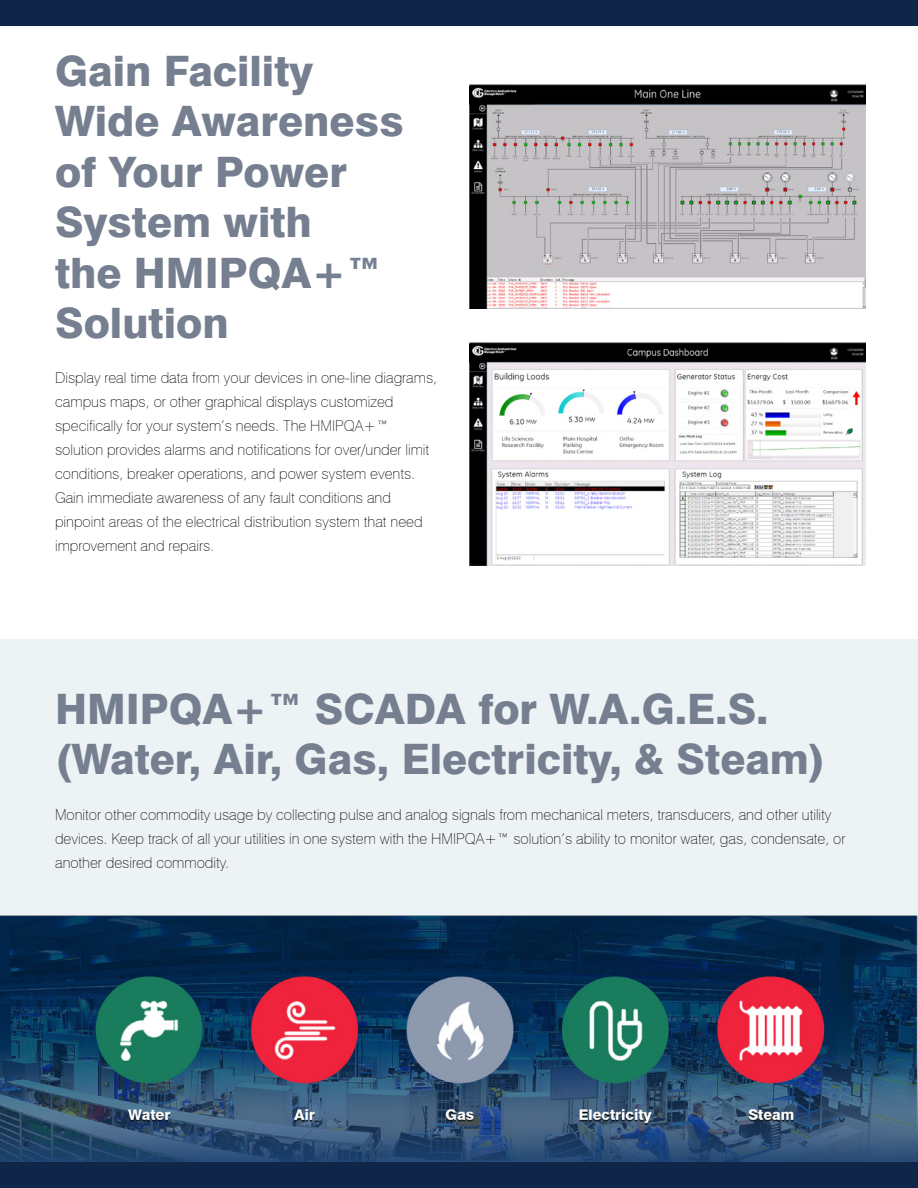
<style>
.page{position:relative;width:918px;height:1188px;background:#fff}
.page>*{position:absolute;margin:0;border:0;box-sizing:border-box;transform-origin:0 0}
.t1{font:800 42px/50.4px "Swiss 721 BT";color:#757f90}
.t2{font:100 15px/24px "Swiss 721 BT";color:#000}
.t3{font:100 12px "Swiss 721 BT";color:#000}
</style>
<div class="page">
<img style="left:0;top:84px;width:918px;height:1078px">
<div style="left:0;top:0;width:918px;height:26px;background:#0f2648"></div>
<div style="left:0;top:1162px;width:918px;height:26px;background:#0f2648"></div>
<h1 class="t1" style="left:55px;top:45px;width:350px">Gain Facility<br>Wide Awareness of Your Power<br>System with<br>the HMIPQA+™<br>Solution</h1>
<p class="t2" style="left:55px;top:366px;width:384px">Display real time data from your devices in one-line diagrams, campus maps, or other graphical displays customized specifically for your system’s needs. The HMIPQA+™ solution provides alarms and notifications for over/under limit conditions, breaker operations, and power system events.<br>Gain immediate awareness of any fault conditions and pinpoint areas of the electrical distribution system that need improvement and repairs.</p>
<h1 class="t1" style="left:55px;top:684px;width:772px">HMIPQA+™ SCADA for W.A.G.E.S. (Water, Air, Gas, Electricity, &amp; Steam)</h1>
<p class="t2" style="left:55px;top:802px;width:792px">Monitor other commodity usage by collecting pulse and analog signals from mechanical meters, transducers, and other utility devices. Keep track of all your utilities in one system with the HMIPQA+™ solution’s ability to monitor water, gas, condensate, or another desired commodity.</p>
<p class="t3" style="left:24px;top:1135px;width:8px">2</p>
</div>
